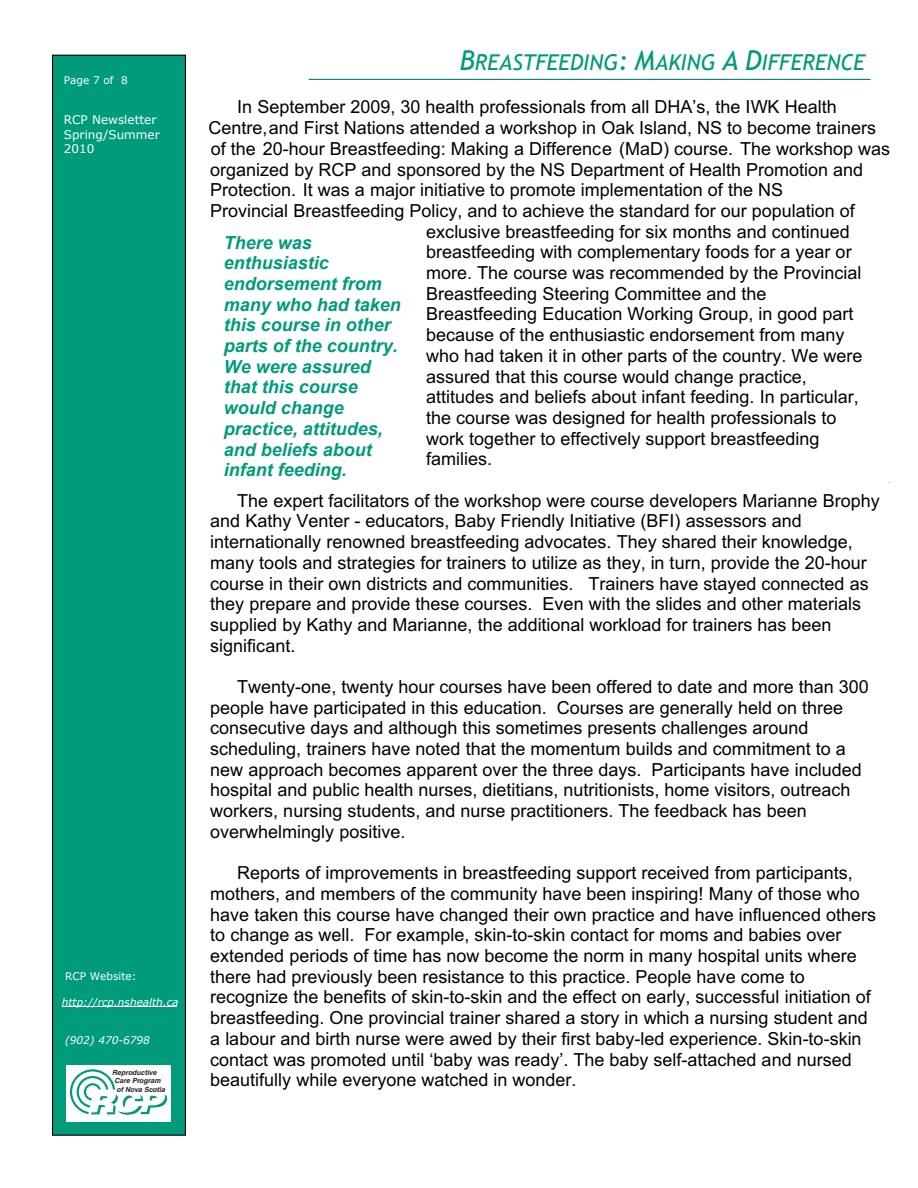
<style>
.page{position:relative;width:918px;height:1188px;background:#fff}
.page>*{position:absolute;margin:0;border:0;box-sizing:border-box;transform-origin:0 0}
.t1{font:italic 21.75px "Trebuchet MS";color:#009b7a}
.t2{font:18px/20.7px "Arial";color:#000}
.t3{font:italic 700 18px/20.7px "Arial";color:#009b7a}
.t4{font:12px/14.5px "Verdana";color:#fff}
.t5{font:italic 10.5px "Verdana";color:#fff}
.t6{font:10.5px "Verdana";color:#fff}
.t7{font:italic 700 7.05px/8.4px "Helvetica";color:#211e1f}
.s1{font-size:27px}
</style>
<div class="page">
<div style="left:52px;top:55px;width:133px;height:1080px;background:#009b7a"></div>
<div style="left:52px;top:55px;width:134px;height:1081px;border:1px solid #010101"></div>
<hr style="left:309px;top:79px;width:561px;height:1px;background:#008180">
<div style="left:66px;top:1065px;width:105px;height:57px;background:#fff"></div>
<svg style="left:70px;top:1069px;width:97px;height:46px"></svg>
<hr style="left:62px;top:1007px;width:114px;height:1px;background:#fff">
<p class="t6" style="left:64px;top:74px;width:65px">Page 7 of 8</p>
<p class="t4" style="left:64px;top:113px;width:97px">RCP Newsletter<br>Spring/Summer<br>2010</p>
<p class="t6" style="left:65px;top:970px;width:73px">RCP Website:</p>
<p class="t5" style="left:62px;top:995px;width:118px">http://rcp.nshealth.ca</p>
<p class="t5" style="left:65px;top:1033px;width:86px">(902) 470-6798</p>
<p class="t7" style="left:115px;top:1068px;width:52px;text-indent:-2px">Reproductive<br>Care Program of Nova Scotia</p>
<p class="t1" style="left:459px;top:49px;width:407px"><span class="s1">B</span>REASTFEEDING<span class="s1">: M</span>AKING <span class="s1">A D</span>IFFERENCE</p>
<p class="t2" style="left:237px;top:97px;width:601px">In September 2009, 30 health professionals from all DHA’s, the IWK Health</p>
<p class="t2" style="left:209px;top:117px;width:669px">Centre, and First Nations attended a workshop in Oak Island, NS to become trainers</p>
<p class="t2" style="left:211px;top:138px;width:681px">of the 20-hour Breastfeeding: Making a Difference (MaD) course. The workshop was</p>
<p class="t2" style="left:210px;top:159px;width:655px">organized by RCP and sponsored by the NS Department of Health Promotion and</p>
<p class="t2" style="left:210px;top:180px;width:574px">Protection. It was a major initiative to promote implementation of the NS</p>
<p class="t2" style="left:210px;top:200px;width:646px">Provincial Breastfeeding Policy, and to achieve the standard for our population of</p>
<p class="t2" style="left:426px;top:221px;width:425px">exclusive breastfeeding for six months and continued</p>
<p class="t2" style="left:426px;top:242px;width:427px">breastfeeding with complementary foods for a year or</p>
<p class="t2" style="left:426px;top:262px;width:437px">more. The course was recommended by the Provincial</p>
<p class="t2" style="left:426px;top:283px;width:342px">Breastfeeding Steering Committee and the</p>
<p class="t2" style="left:426px;top:304px;width:429px">Breastfeeding Education Working Group, in good part</p>
<p class="t2" style="left:426px;top:324px;width:420px">because of the enthusiastic endorsement from many</p>
<p class="t2" style="left:426px;top:345px;width:438px">who had taken it in other parts of the country. We were</p>
<p class="t2" style="left:426px;top:366px;width:382px">assured that this course would change practice,</p>
<p class="t2" style="left:426px;top:387px;width:434px">attitudes and beliefs about infant feeding. In particular,</p>
<p class="t2" style="left:426px;top:407px;width:412px">the course was designed for health professionals to</p>
<p class="t2" style="left:426px;top:428px;width:395px">work together to effectively support breastfeeding</p>
<p class="t2" style="left:426px;top:449px;width:68px">families.</p>
<p class="t2" style="left:210px;top:490px;width:671px;text-indent:27px">The expert facilitators of the workshop were course developers Marianne Brophy and Kathy Venter - educators, Baby Friendly Initiative (BFI) assessors and internationally renowned breastfeeding advocates. They shared their knowledge, many tools and strategies for trainers to utilize as they, in turn, provide the 20-hour course in their own districts and communities. Trainers have stayed connected as they prepare and provide these courses. Even with the slides and other materials supplied by Kathy and Marianne, the additional workload for trainers has been significant.</p>
<p class="t2" style="left:210px;top:676px;width:660px;text-indent:27px">Twenty-one, twenty hour courses have been offered to date and more than 300 people have participated in this education. Courses are generally held on three consecutive days and although this sometimes presents challenges around scheduling, trainers have noted that the momentum builds and commitment to a new approach becomes apparent over the three days. Participants have included hospital and public health nurses, dietitians, nutritionists, home visitors, outreach workers, nursing students, and nurse practitioners. The feedback has been overwhelmingly positive.</p>
<p class="t2" style="left:210px;top:863px;width:667px;text-indent:27px">Reports of improvements in breastfeeding support received from participants, mothers, and members of the community have been inspiring! Many of those who have taken this course have changed their own practice and have influenced others to change as well. For example, skin-to-skin contact for moms and babies over extended periods of time has now become the norm in many hospital units where there had previously been resistance to this practice. People have come to recognize the benefits of skin-to-skin and the effect on early, successful initiation of breastfeeding. One provincial trainer shared a story in which a nursing student and a labour and birth nurse were awed by their first baby-led experience. Skin-to-skin contact was promoted until ‘baby was ready’. The baby self-attached and nursed beautifully while everyone watched in wonder.</p>
<p class="t3" style="left:224px;top:232px;width:179px">There was enthusiastic endorsement from many who had taken this course in other parts of the country.<br>We were assured that this course would change practice, attitudes, and beliefs about infant feeding.</p>
</div>
